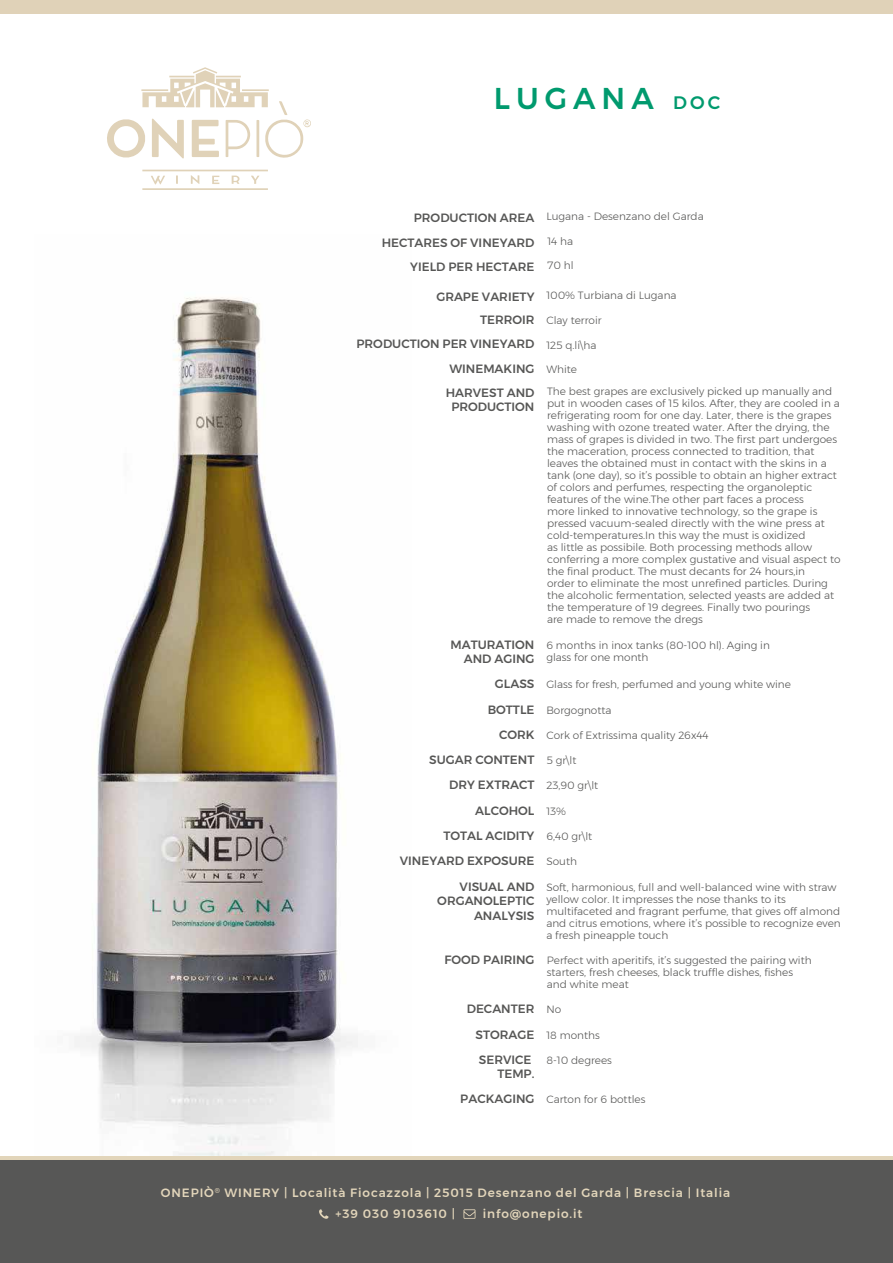
<style>
.page{position:relative;width:893px;height:1263px;background:#fff}
.page>*{position:absolute;margin:0;border:0;box-sizing:border-box;transform-origin:0 0}
.t1{font:500 30px "Montserrat";letter-spacing:.2em;color:#009a6e}
.t2{font:500 12px/14.4px "Montserrat";color:#575756;text-align:right}
.t3{font:500 12px/21px "Montserrat";letter-spacing:.075em;color:#e2d5ba}
.t4{font:300 10.5px/12px "Montserrat";color:#575756}
.s1{font-size:18px}
</style>
<div class="page">
<img style="left:74px;top:297px;width:284px;height:859px">
<div style="left:0;top:1158px;width:893px;height:105px;background:#575756"></div>
<div style="left:0;top:0;width:893px;height:14px;background:#e0d2b8"></div>
<hr style="left:0;top:1156px;width:893px;height:4px;background:#e2d5ba">
<svg style="left:319px;top:1209px;width:9px;height:10px"></svg>
<svg style="left:463px;top:1209px;width:12px;height:10px"></svg>
<svg style="left:107px;top:67px;width:204px;height:123px"></svg>
<h1 class="t1" style="left:494px;top:75px;width:228px">LUGANA <span class="s1">DOC</span></h1>
<p class="t2" style="left:382px;top:205px;width:154px;line-height:24.6px">PRODUCTION AREA<br>HECTARES OF VINEYARD<br>YIELD PER HECTARE</p>
<p class="t2" style="left:436px;top:289px;width:100px">GRAPE VARIETY</p>
<p class="t2" style="left:357px;top:307px;width:179px;line-height:24.6px">TERROIR<br>PRODUCTION PER VINEYARD<br>WINEMAKING</p>
<p class="t2" style="left:446px;top:385px;width:90px;text-align:center">HARVEST AND<br>PRODUCTION</p>
<p class="t2" style="left:450px;top:637px;width:85px">MATURATION<br>AND AGING</p>
<p class="t2" style="left:488px;top:671px;width:48px;line-height:25.2px">GLASS<br>BOTTLE</p>
<p class="t2" style="left:499px;top:727px;width:37px">CORK</p>
<p class="t2" style="left:429px;top:747px;width:107px;line-height:25.3px">SUGAR CONTENT<br>DRY EXTRACT</p>
<p class="t2" style="left:400px;top:798px;width:136px;line-height:25.3px">ALCOHOL<br>TOTAL ACIDITY<br>VINEYARD EXPOSURE</p>
<p class="t2" style="left:437px;top:879px;width:99px">VISUAL AND<br>ORGANOLEPTIC<br>ANALYSIS</p>
<p class="t2" style="left:444px;top:953px;width:92px">FOOD PAIRING</p>
<p class="t2" style="left:467px;top:996px;width:69px;line-height:25.3px">DECANTER<br>STORAGE</p>
<p class="t2" style="left:479px;top:1052px;width:57px">SERVICE<br>TEMP.</p>
<p class="t2" style="left:460px;top:1091px;width:76px">PACKAGING</p>
<p class="t4" style="left:546px;top:210px;width:159px">Lugana - Desenzano del Garda</p>
<p class="t4" style="left:547px;top:235px;width:27px">14 ha</p>
<p class="t4" style="left:547px;top:259px;width:28px">70 hl</p>
<p class="t4" style="left:546px;top:289px;width:132px">100% Turbiana di Lugana</p>
<p class="t4" style="left:546px;top:314px;width:57px">Clay terroir</p>
<p class="t4" style="left:546px;top:339px;width:52px">125 q.li\ha</p>
<p class="t4" style="left:546px;top:363px;width:32px">White</p>
<p class="t4" style="left:547px;top:385px;width:295px">The best grapes are exclusively picked up manually and put in wooden cases of 15 kilos. After, they are cooled in a refrigerating room for one day. Later, there is the grapes washing with ozone treated water. After the drying, the mass of grapes is divided in two. The first part undergoes the maceration, process connected to tradition, that leaves the obtained must in contact with the skins in a tank (one day), so it’s possible to obtain an higher extract of colors and perfumes, respecting the organoleptic features of the wine.The other part faces a process<br>more linked to innovative technology, so the grape is pressed vacuum-sealed directly with the wine press at cold-temperatures.In this way the must is oxidized<br>as little as possibile. Both processing methods allow conferring a more complex gustative and visual aspect to the final product. The must decants for 24 hours,in<br>order to eliminate the most unrefined particles. During the alcoholic fermentation, selected yeasts are added at the temperature of 19 degrees. Finally two pourings<br>are made to remove the dregs</p>
<p class="t4" style="left:546px;top:639px;width:225px">6 months in inox tanks (80-100 hl). Aging in glass for one month</p>
<p class="t4" style="left:546px;top:678px;width:246px">Glass for fresh, perfumed and young white wine</p>
<p class="t4" style="left:546px;top:704px;width:67px">Borgognotta</p>
<p class="t4" style="left:546px;top:729px;width:164px">Cork of Extrissima quality 26x44</p>
<p class="t4" style="left:546px;top:754px;width:32px">5 gr\lt</p>
<p class="t4" style="left:546px;top:779px;width:53px">23,90 gr\lt</p>
<p class="t4" style="left:546px;top:805px;width:21px">13%</p>
<p class="t4" style="left:546px;top:830px;width:47px">6,40 gr\lt</p>
<p class="t4" style="left:546px;top:855px;width:32px">South</p>
<p class="t4" style="left:546px;top:881px;width:296px">Soft, harmonious, full and well-balanced wine with straw yellow color. It impresses the nose thanks to its multifaceted and fragrant perfume, that gives off almond and citrus emotions, where it’s possible to recognize even a fresh pineapple touch</p>
<p class="t4" style="left:547px;top:954px;width:266px">Perfect with aperitifs, it’s suggested the pairing with starters, fresh cheeses, black truffle dishes, fishes and white meat</p>
<p class="t4" style="left:546px;top:1003px;width:16px">No</p>
<p class="t4" style="left:546px;top:1028px;width:55px">18 months</p>
<p class="t4" style="left:546px;top:1054px;width:67px">8-10 degrees</p>
<p class="t4" style="left:546px;top:1093px;width:101px">Carton for 6 bottles</p>
<p class="t3" style="left:335px;top:1182px;width:396px;text-indent:-175px">ONEPIÒ<sup>®</sup> WINERY | Località Fiocazzola | 25015 Desenzano del Garda | Brescia | Italia +39 030 9103610 |</p>
<p class="t3" style="left:483px;top:1203px;width:101px">info@onepio.it</p>
</div>
